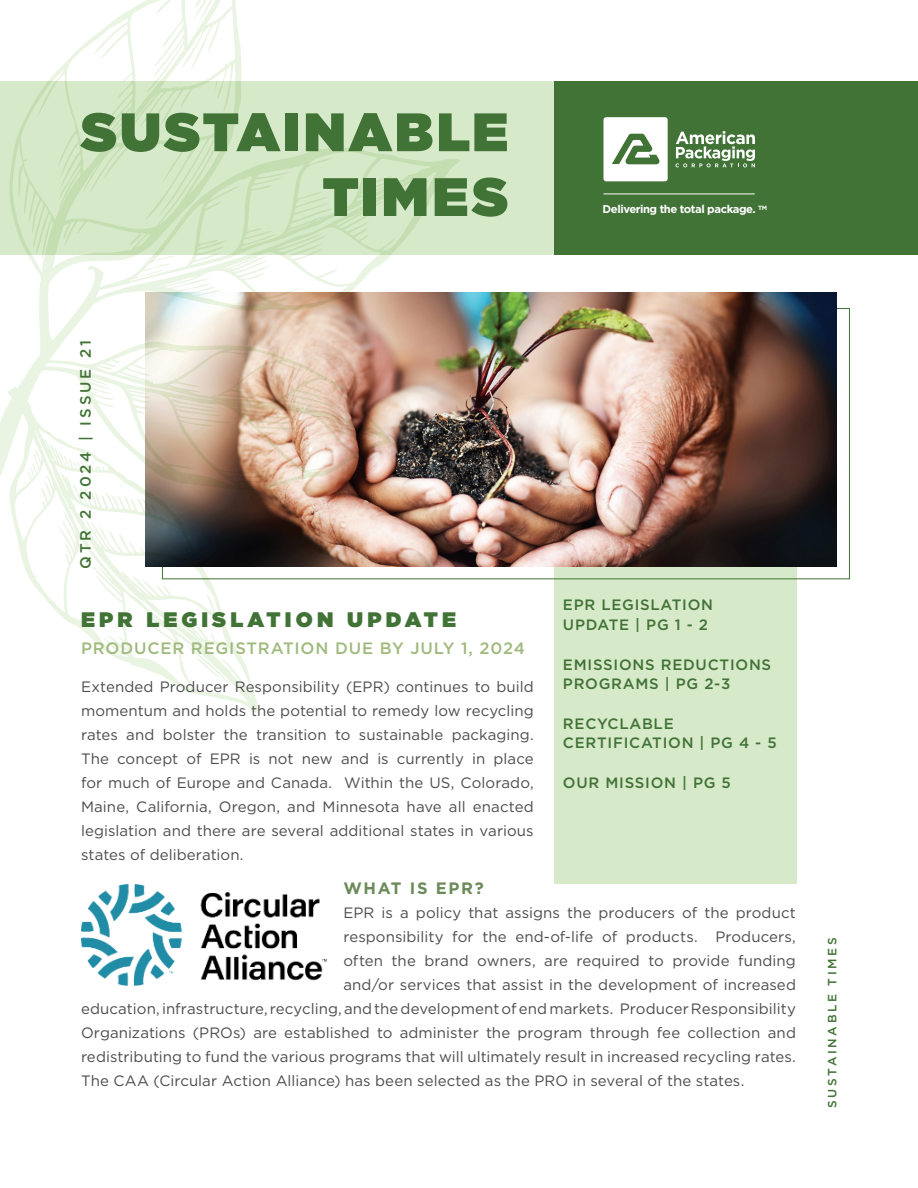
<style>
.page{position:relative;width:918px;height:1188px;background:#fff}
.page>*{position:absolute;margin:0;border:0;box-sizing:border-box;transform-origin:0 0}
.t1{font:900 54px "Gotham";letter-spacing:.055em;color:#417236}
._01_Heading_Grn{font:900 21px "Gotham";letter-spacing:.2em;color:#417236}
._01_Heading_Grn-2{font:500 16.5px "Gotham";letter-spacing:.05em;color:#a0ba7d}
._01_Heading_Grn-3{font:700 16.5px "Gotham";letter-spacing:.1em;color:#6c8a58}
._01_Heading_Grn-4{font:15px "Gotham";letter-spacing:.005em;color:#4b4c4d}
._03_Heading_Grn{font:15px/24px "Gotham";letter-spacing:.005em;color:#4b4c4d;text-align:justify}
._03_Heading_Grn-2{font:500 15px/19.5px "Gotham";letter-spacing:.05em;color:#417236}
._03_Heading_Grn-3{font:500 15px "Gotham";letter-spacing:.2em;color:#417236}
.t2{font:500 12px "Gotham";letter-spacing:.22em;color:#417236}
._01_Heading_Grn-5{font:700 11.25px "Gotham";letter-spacing:-.04em;color:#fff}
</style>
<div class="page">
<div style="left:0;top:81px;width:644px;height:174px;background:#d6e9c9"></div>
<div style="left:554px;top:313px;width:243px;height:570px;background:#d6e9c9"></div>
<img style="left:460px;top:292px;width:377px;height:275px">
<svg style="left:0;top:0;width:460px;height:713px"></svg>
<div style="left:554px;top:81px;width:364px;height:174px;background:#417236"></div>
<hr style="left:604px;top:194px;width:151px;height:1px;background:#fff">
<svg style="left:604px;top:117px;width:64px;height:64px"></svg>
<svg style="left:676px;top:131px;width:79px;height:36px"></svg>
<img style="left:81px;top:884px;width:246px;height:102px">
<p class="t1" style="left:81px;top:93px;width:429px">SUSTAINABLE</p>
<p class="t1" style="left:323px;top:158px;width:187px">TIMES</p>
<p class="_01_Heading_Grn-5" style="left:603px;top:202px;width:166px">Delivering the total package. <sup>TM</sup></p>
<p class="_03_Heading_Grn-3" style="left:76px;top:569px;width:230px;rotate:-90deg">QTR 2 2024 | ISSUE 21</p>
<p class="_03_Heading_Grn-2" style="left:563px;top:595px;width:152px">EPR LEGISLATION<br>UPDATE | PG 1 - 2</p>
<p class="_03_Heading_Grn-2" style="left:563px;top:655px;width:210px">EMISSIONS REDUCTIONS<br>PROGRAMS | PG 2-3</p>
<p class="_03_Heading_Grn-2" style="left:563px;top:714px;width:215px">RECYCLABLE<br>CERTIFICATION | PG 4 - 5</p>
<p class="_03_Heading_Grn-2" style="left:563px;top:773px;width:169px">OUR MISSION | PG 5</p>
<p class="_01_Heading_Grn" style="left:81px;top:605px;width:377px">EPR LEGISLATION UPDATE</p>
<p class="_01_Heading_Grn-2" style="left:81px;top:638px;width:446px">PRODUCER REGISTRATION DUE BY JULY 1, 2024</p>
<p class="_03_Heading_Grn" style="left:81px;top:675px;width:454px">Extended Producer Responsibility (EPR) continues to build momentum and holds the potential to remedy low recycling rates and bolster the transition to sustainable packaging.<br>The concept of EPR is not new and is currently in place for much of Europe and Canada. Within the US, Colorado, Maine, California, Oregon, and Minnesota have all enacted legislation and there are several additional states in various states of deliberation.</p>
<p class="_01_Heading_Grn-3" style="left:343px;top:877px;width:142px">WHAT IS EPR?</p>
<p class="_01_Heading_Grn-4" style="left:343px;top:903px;width:454px">EPR is a policy that assigns the producers of the product</p>
<p class="_01_Heading_Grn-4" style="left:343px;top:927px;width:454px">responsibility for the end-of-life of products. Producers,</p>
<p class="_01_Heading_Grn-4" style="left:343px;top:951px;width:454px">often the brand owners, are required to provide funding</p>
<p class="_01_Heading_Grn-4" style="left:343px;top:975px;width:454px">and/or services that assist in the development of increased</p>
<p class="_01_Heading_Grn-4" style="left:81px;top:999px;width:716px">education, infrastructure, recycling, and the development of end markets. Producer Responsibility</p>
<p class="_01_Heading_Grn-4" style="left:81px;top:1023px;width:716px">Organizations (PROs) are established to administer the program through fee collection and</p>
<p class="_01_Heading_Grn-4" style="left:81px;top:1047px;width:716px">redistributing to fund the various programs that will ultimately result in increased recycling rates.</p>
<p class="_01_Heading_Grn-4" style="left:81px;top:1071px;width:665px">The CAA (Circular Action Alliance) has been selected as the PRO in several of the states.</p>
<p class="t2" style="left:824px;top:1108px;width:172px;rotate:-90deg">SUSTAINABLE TIMES</p>
</div>
